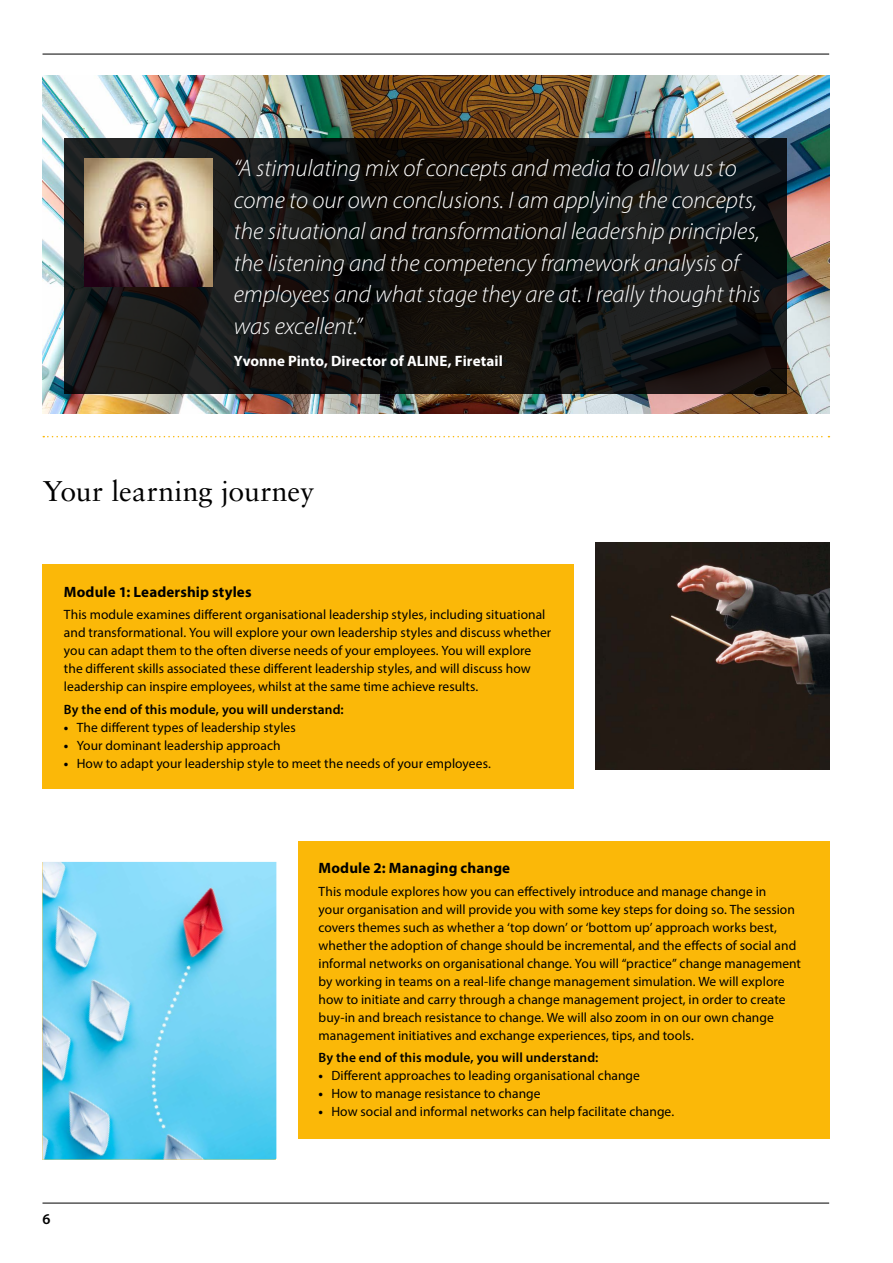
<style>
.page{position:relative;width:893px;height:1263px;background:#fff}
.page>*{position:absolute;margin:0;border:0;box-sizing:border-box;transform-origin:0 0}
.t1{font:28.5px "Sabon LT Pro";letter-spacing:.005em;color:#000}
.t2{font:italic 300 24px/31.5px "Myriad Pro";color:#fff}
.t3{font:700 15px "Myriad Pro";letter-spacing:.01em;color:#000}
.t4{font:700 15px "Myriad Pro";letter-spacing:.01em;color:#fff}
.t5{font:600 15px "Myriad Pro";color:#000}
.t6{font:13.5px/18px "Myriad Pro";letter-spacing:.005em;color:#000}
.t7{font:600 13.5px "Myriad Pro";letter-spacing:.01em;color:#000}
.s1{font-weight:700}
</style>
<div class="page">
<div style="left:42px;top:564px;width:532px;height:225px;background:#fbb808"></div>
<div style="left:298px;top:841px;width:531px;height:297px;background:#fbb808"></div>
<img style="left:595px;top:543px;width:234px;height:227px">
<img style="left:43px;top:862px;width:233px;height:297px">
<img style="left:43px;top:75px;width:786px;height:339px">
<svg style="left:64px;top:139px;width:723px;height:255px"></svg>
<img style="left:85px;top:158px;width:128px;height:128px">
<svg style="left:43px;top:436px;width:786px;height:1px"></svg>
<hr style="left:43px;top:54px;width:786px;height:1px;background:#000">
<hr style="left:42px;top:1203px;width:787px;height:1px;background:#000">
<p class="t2" style="left:234px;top:152px;width:528px">“A stimulating mix of concepts and media to allow us to come to our own conclusions. I am applying the concepts, the situational and transformational leadership principles, the listening and the competency framework analysis of employees and what stage they are at. I really thought this was excellent.”</p>
<p class="t4" style="left:234px;top:352px;width:271px">Yvonne Pinto, Director of ALINE, Firetail</p>
<h1 class="t1" style="left:43px;top:473px;width:273px">Your learning journey</h1>
<p class="t3" style="left:64px;top:582px;width:189px">Module 1: Leadership styles</p>
<p class="t6" style="left:64px;top:605px;width:489px">This module examines different organisational leadership styles, including situational and transformational. You will explore your own leadership styles and discuss whether you can adapt them to the often diverse needs of your employees. You will explore the different skills associated these different leadership styles, and will discuss how leadership can inspire employees, whilst at the same time achieve results.</p>
<p class="t7" style="left:64px;top:701px;width:281px">By the end of this module, you will understand:</p>
<p class="t6" style="left:64px;top:718px;width:233px"><span class="s1">•</span> The different types of leadership styles</p>
<p class="t6" style="left:64px;top:736px;width:218px"><span class="s1">•</span> Your dominant leadership approach</p>
<p class="t6" style="left:64px;top:754px;width:428px"><span class="s1">•</span> How to adapt your leadership style to meet the needs of your employees.</p>
<p class="t5" style="left:42px;top:1209px;width:10px">6</p>
<p class="t3" style="left:319px;top:858px;width:193px">Module 2: Managing change</p>
<p class="t6" style="left:319px;top:882px;width:484px">This module explores how you can effectively introduce and manage change in<br>your organisation and will provide you with some key steps for doing so. The session covers themes such as whether a ‘top down’ or ‘bottom up’ approach works best, whether the adoption of change should be incremental, and the effects of social and informal networks on organisational change. You will “practice” change management by working in teams on a real-life change management simulation. We will explore how to initiate and carry through a change management project, in order to create buy-in and breach resistance to change. We will also zoom in on our own change management initiatives and exchange experiences, tips, and tools.</p>
<p class="t7" style="left:319px;top:1049px;width:281px">By the end of this module, you will understand:</p>
<p class="t6" style="left:319px;top:1066px;width:323px"><span class="s1">•</span> Different approaches to leading organisational change</p>
<p class="t6" style="left:319px;top:1084px;width:224px"><span class="s1">•</span> How to manage resistance to change</p>
<p class="t6" style="left:319px;top:1102px;width:357px"><span class="s1">•</span> How social and informal networks can help facilitate change.</p>
</div>
